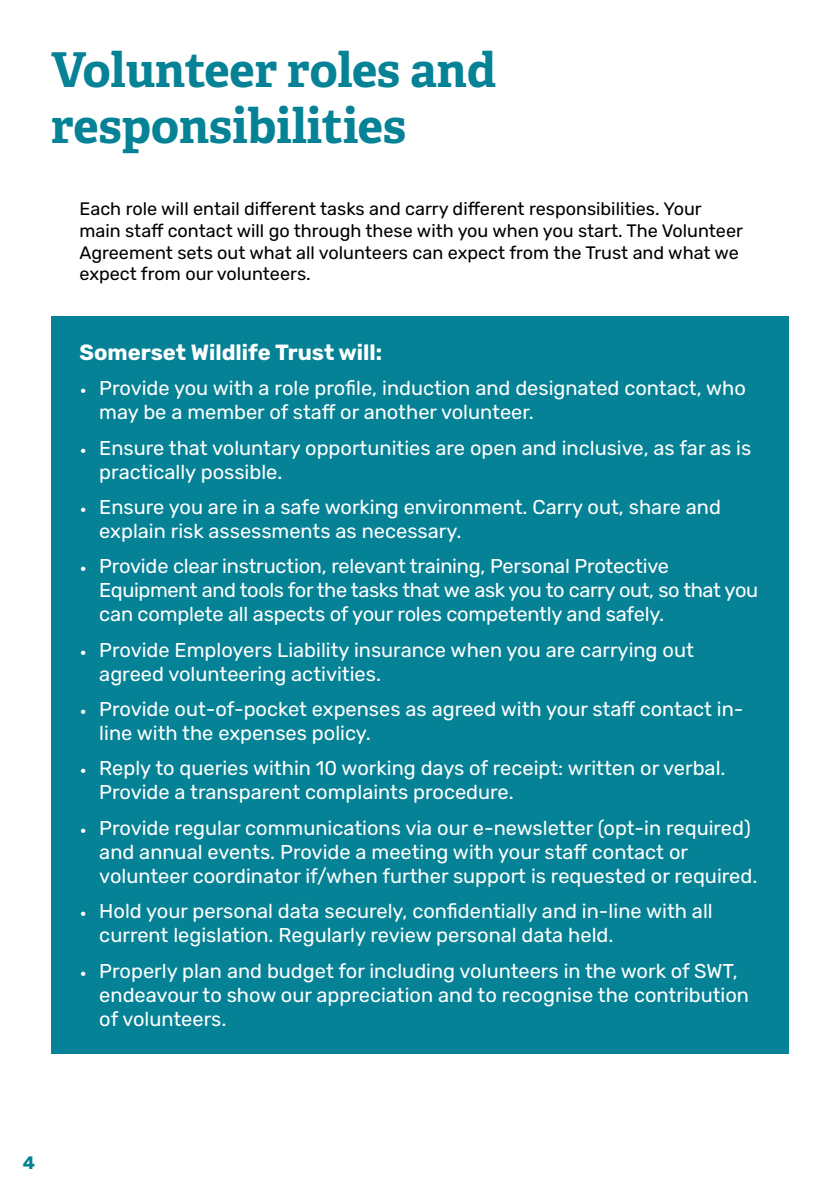
<style>
.page{position:relative;width:840px;height:1191px;background:#fff}
.page>*{position:absolute;margin:0;border:0;box-sizing:border-box;transform-origin:0 0}
.t1{font:700 48px/56px "Adelle PE";letter-spacing:-.005em;color:#058295}
.t2{font:700 22px "Rubik";color:#fff}
.t3{font:20px/24px "Rubik";color:#fff}
.t4{font:18px/21.6px "Rubik";color:#000}
.t5{font:700 18px "Rubik";color:#058295}
</style>
<div class="page">
<div style="left:51px;top:317px;width:737px;height:737px;background:#058295"></div>
<h1 class="t1" style="left:51px;top:40px;width:446px">Volunteer roles and responsibilities</h1>
<p class="t4" style="left:79px;top:199px;width:664px">Each role will entail different tasks and carry different responsibilities. Your main staff contact will go through these with you when you start. The Volunteer Agreement sets out what all volunteers can expect from the Trust and what we expect from our volunteers.</p>
<p class="t2" style="left:79px;top:339px;width:304px">Somerset Wildlife Trust will:</p>
<p class="t3" style="left:99px;top:377px;width:647px;text-indent:-20px">• Provide you with a role profile, induction and designated contact, who may be a member of staff or another volunteer.</p>
<p class="t3" style="left:99px;top:436px;width:653px;text-indent:-20px">• Ensure that voluntary opportunities are open and inclusive, as far as is practically possible.</p>
<p class="t3" style="left:99px;top:495px;width:622px;text-indent:-20px">• Ensure you are in a safe working environment. Carry out, share and explain risk assessments as necessary.</p>
<p class="t3" style="left:99px;top:555px;width:660px;text-indent:-20px">• Provide clear instruction, relevant training, Personal Protective<br>Equipment and tools for the tasks that we ask you to carry out, so that you can complete all aspects of your roles competently and safely.</p>
<p class="t3" style="left:99px;top:638px;width:595px;text-indent:-20px">• Provide Employers Liability insurance when you are carrying out agreed volunteering activities.</p>
<p class="t3" style="left:99px;top:697px;width:645px;text-indent:-20px">• Provide out-of-pocket expenses as agreed with your staff contact in&shy;line with the expenses policy.</p>
<p class="t3" style="left:99px;top:757px;width:627px;text-indent:-20px">• Reply to queries within 10 working days of receipt: written or verbal.<br>Provide a transparent complaints procedure.</p>
<p class="t3" style="left:99px;top:816px;width:659px;text-indent:-20px">• Provide regular communications via our e-newsletter (opt-in required) and annual events. Provide a meeting with your staff contact or volunteer coordinator if/when further support is requested or required.</p>
<p class="t3" style="left:99px;top:899px;width:614px;text-indent:-20px">• Hold your personal data securely, confidentially and in-line with all current legislation. Regularly review personal data held.</p>
<p class="t3" style="left:99px;top:959px;width:651px;text-indent:-20px">• Properly plan and budget for including volunteers in the work of SWT, endeavour to show our appreciation and to recognise the contribution of volunteers.</p>
<p class="t5" style="left:23px;top:1152px;width:14px">4</p>
</div>
